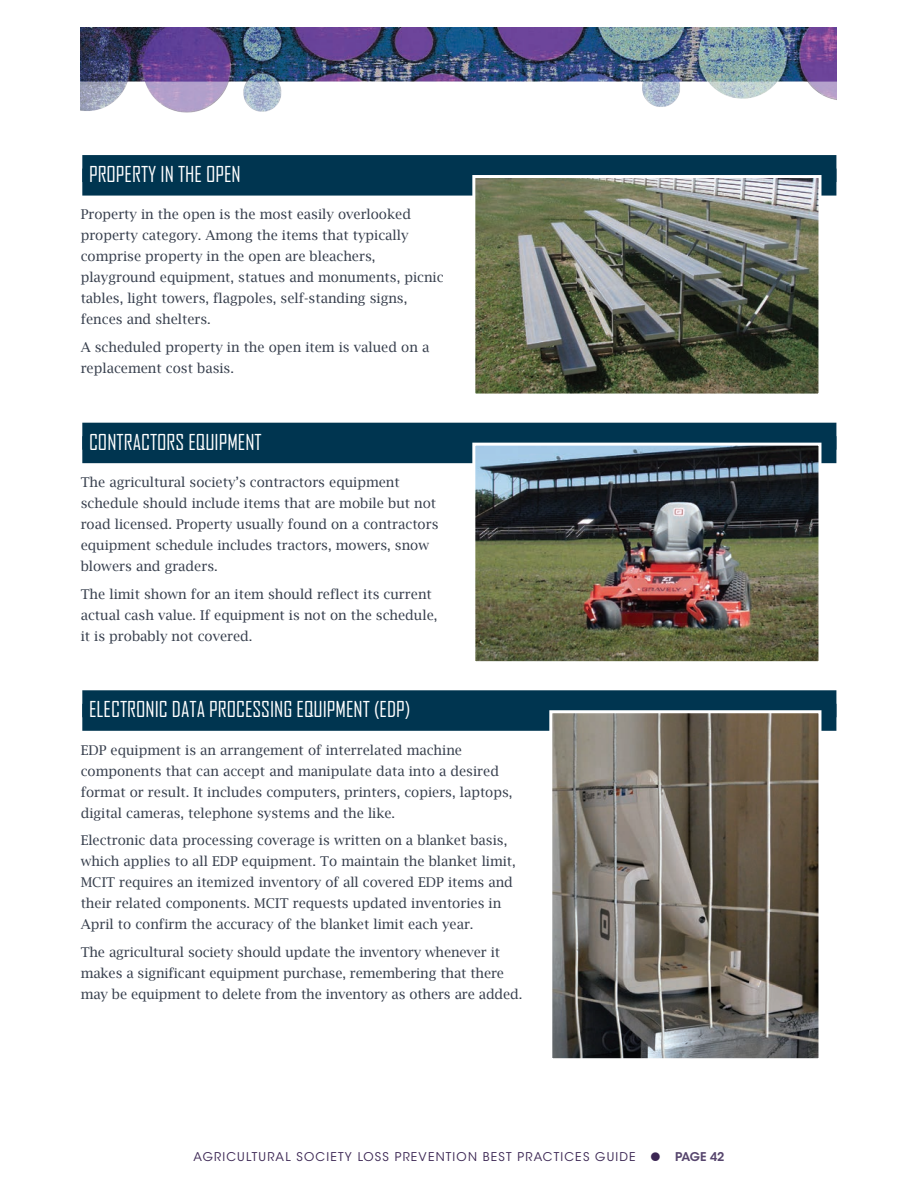
<style>
.page{position:relative;width:918px;height:1188px;background:#fff}
.page>*{position:absolute;margin:0;border:0;box-sizing:border-box;transform-origin:0 0}
.Subsection_Blue_Rule{font:21px "Agency FB";color:#fff}
.t1{font:13.5px/21px "Lucida Bright";color:#373f4d}
.t2{font:12px "ITC Avant Garde Std";letter-spacing:.1em;color:#3b2653}
.t3{font:600 12px "ITC Avant Garde Std";letter-spacing:-.025em;color:#56456d}
</style>
<div class="page">
<img style="left:81px;top:27px;width:756px;height:86px">
<div style="left:82px;top:155px;width:754px;height:27px;background:#003550"></div>
<div style="left:82px;top:169px;width:754px;height:27px;background:#003550"></div>
<div style="left:82px;top:423px;width:754px;height:27px;background:#003550"></div>
<div style="left:82px;top:436px;width:754px;height:27px;background:#003550"></div>
<div style="left:82px;top:690px;width:754px;height:27px;background:#003550"></div>
<div style="left:82px;top:704px;width:754px;height:27px;background:#003550"></div>
<img style="left:476px;top:179px;width:341px;height:214px">
<div style="left:472px;top:175px;width:349px;height:222px;border:3px solid #fff"></div>
<img style="left:476px;top:447px;width:341px;height:213px">
<div style="left:472px;top:443px;width:349px;height:221px;border:3px solid #fff"></div>
<img style="left:553px;top:714px;width:264px;height:343px">
<div style="left:549px;top:710px;width:272px;height:351px;border:3px solid #fff"></div>
<p class="Subsection_Blue_Rule" style="left:89px;top:161px;width:153px">PROPERTY IN THE OPEN</p>
<p class="t1" style="left:81px;top:204px;width:364px">Property in the open is the most easily overlooked property category. Among the items that typically comprise property in the open are bleachers, playground equipment, statues and monuments, picnic tables, light towers, flagpoles, self-standing signs, fences and shelters.</p>
<p class="t1" style="left:81px;top:337px;width:350px">A scheduled property in the open item is valued on a replacement cost basis.</p>
<p class="Subsection_Blue_Rule" style="left:89px;top:429px;width:174px">CONTRACTORS EQUIPMENT</p>
<p class="t1" style="left:81px;top:472px;width:359px">The agricultural society’s contractors equipment schedule should include items that are mobile but not road licensed. Property usually found on a contractors equipment schedule includes tractors, mowers, snow blowers and graders.</p>
<p class="t1" style="left:81px;top:583px;width:358px">The limit shown for an item should reflect its current actual cash value. If equipment is not on the schedule, it is probably not covered.</p>
<p class="Subsection_Blue_Rule" style="left:89px;top:697px;width:323px">ELECTRONIC DATA PROCESSING EQUIPMENT (EDP)</p>
<p class="t1" style="left:81px;top:739px;width:433px">EDP equipment is an arrangement of interrelated machine components that can accept and manipulate data into a desired format or result. It includes computers, printers, copiers, laptops, digital cameras, telephone systems and the like.</p>
<p class="t1" style="left:81px;top:830px;width:437px">Electronic data processing coverage is written on a blanket basis, which applies to all EDP equipment. To maintain the blanket limit, MCIT requires an itemized inventory of all covered EDP items and their related components. MCIT requests updated inventories in April to confirm the accuracy of the blanket limit each year.</p>
<p class="t1" style="left:81px;top:942px;width:443px">The agricultural society should update the inventory whenever it makes a significant equipment purchase, remembering that there may be equipment to delete from the inventory as others are added.</p>
<p class="t2" style="left:194px;top:1149px;width:444px">AGRICULTURAL SOCIETY LOSS PREVENTION BEST PRACTICES GUIDE</p>
<p class="t3" style="left:675px;top:1149px;width:51px">PAGE 42</p>
</div>
